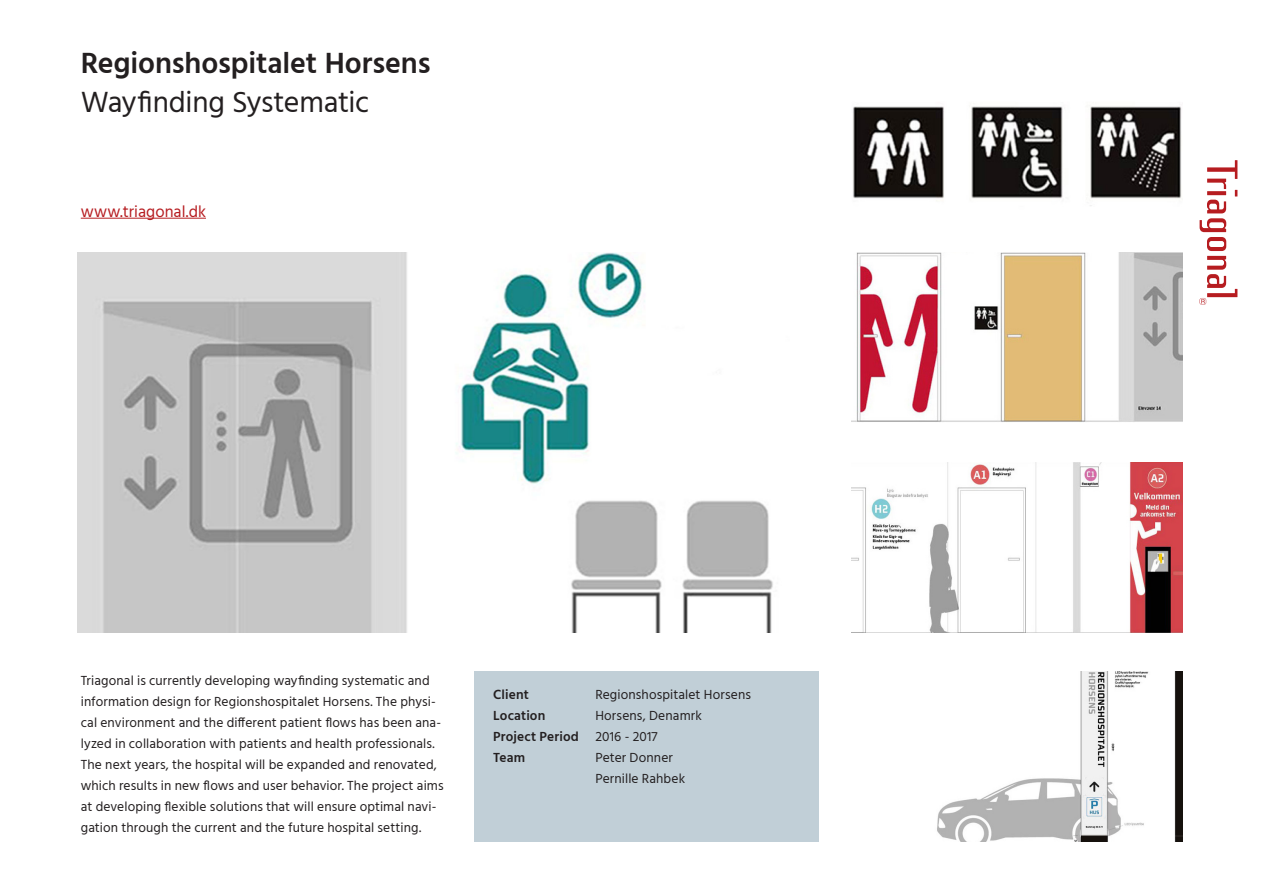
<style>
.page{position:relative;width:1263px;height:893px;background:#fff}
.page>*{position:absolute;margin:0;border:0;box-sizing:border-box;transform-origin:0 0}
.t1{font:600 30px "Hind";letter-spacing:-.005em;color:#231f20}
.t2{font:30px "Hind";letter-spacing:-.01em;color:#231f20}
.t3{font:16.5px "Hind";letter-spacing:.005em;color:#b61c20}
.t4{font:13.5px/21px "Hind";letter-spacing:.01em;color:#231f20}
.t5{font:600 13.5px "Hind";letter-spacing:.01em;color:#231f20}
.s1{font-weight:600}
</style>
<div class="page">
<img style="left:78px;top:252px;width:695px;height:380px">
<img style="left:852px;top:462px;width:330px;height:170px">
<img style="left:937px;top:672px;width:245px;height:170px">
<div style="left:474px;top:672px;width:344px;height:170px;background:#c1cfd7"></div>
<img style="left:852px;top:252px;width:330px;height:170px">
<img style="left:853px;top:106px;width:329px;height:100px">
<svg style="left:1199px;top:160px;width:38px;height:145px"></svg>
<hr style="left:81px;top:218px;width:125px;height:1px;background:#b61c20">
<h1 class="t1" style="left:81px;top:46px;width:351px">Regionshospitalet Horsens</h1>
<h1 class="t2" style="left:81px;top:82px;width:290px">Wayfinding Systematic</h1>
<p class="t3" style="left:81px;top:200px;width:127px">www.triagonal.dk</p>
<p class="t4" style="left:81px;top:671px;width:364px">Triagonal is currently developing wayfinding systematic and information design for Regionshospitalet Horsens. The physi&shy;cal environment and the different patient flows has been ana&shy;lyzed in collaboration with patients and health professionals.<br>The next years, the hospital will be expanded and renovated, which results in new flows and user behavior. The project aims at developing flexible solutions that will ensure optimal navi&shy;gation through the current and the future hospital setting.</p>
<p class="t5" style="left:493px;top:686px;width:37px">Client</p>
<p class="t4" style="left:595px;top:684px;width:157px">Regionshospitalet Horsens</p>
<p class="t5" style="left:493px;top:707px;width:54px">Location</p>
<p class="t4" style="left:493px;top:705px;width:210px;text-indent:102px">Horsens, Denamrk<br><span class="s1">Project Period</span> 2016 - 2017<br><span class="s1">Team</span></p>
<p class="t4" style="left:595px;top:747px;width:91px">Peter Donner<br>Pernille Rahbek</p>
</div>
